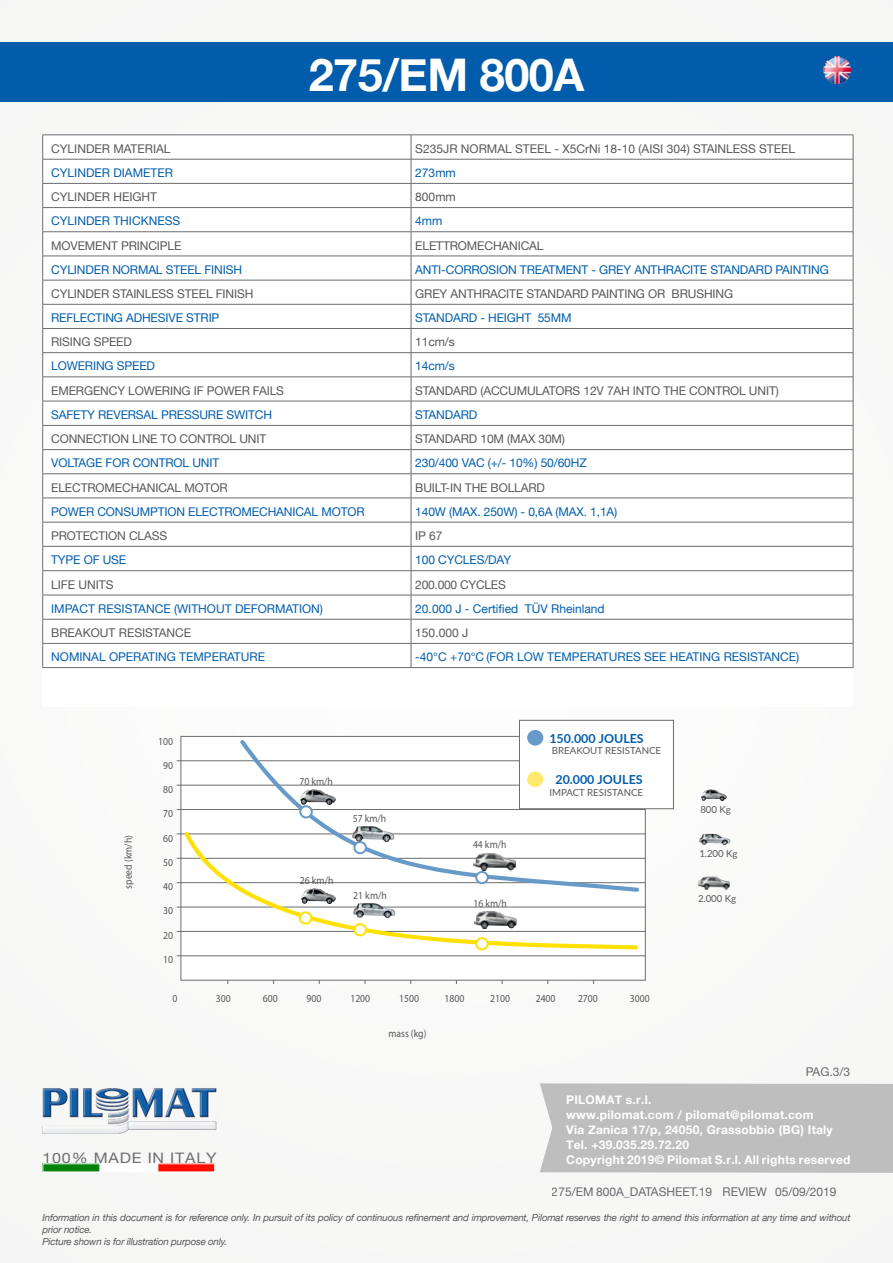
<style>
.page{position:relative;width:893px;height:1263px;background:#f8f8f7}
.page>*{position:absolute;margin:0;border:0;box-sizing:border-box;transform-origin:0 0}
.t1{font:700 45px "Helvetica Neue";letter-spacing:-.01em;color:#fff}
.t2{font:14.4px "Helvetica Neue";letter-spacing:.05em;color:#6c6d70;scale:1.11 1}
.t3{font:700 12.45px "Lato";color:#015dab}
.t4{font:12px "Helvetica Neue";letter-spacing:-.01em;color:#015dab}
.t5{font:12px "Helvetica Neue";letter-spacing:-.01em;color:#57585a}
.t6{font:700 12px/15px "Helvetica Neue";letter-spacing:.02em;color:#fff}
.t7{font:12px "Helvetica Neue";color:#6c6d70}
.t8{font:10.65px "Myriad Pro";color:#57585a;scale:.91 1}
.t9{font:italic 9.75px/11.7px "Helvetica Neue";letter-spacing:-.02em;color:#57585a}
.t10{font:9.75px "Lato";color:#57585a}
</style>
<div class="page">
<div style="left:540px;top:1083px;width:353px;height:90px;background:#bfbebe"></div>
<div style="left:0;top:43px;width:893px;height:59px;background:#015dab"></div>
<img style="left:43px;top:1088px;width:174px;height:46px">
<img style="left:45px;top:1165px;width:168px;height:5px">
<div style="left:43px;top:1163px;width:172px;height:9px;border:1px solid #fff"></div>
<div style="left:43px;top:135px;width:810px;height:572px;background:#fff"></div>
<svg style="left:42px;top:135px;width:812px;height:532px"></svg>
<hr style="left:43px;top:667px;width:368px;height:1px;background:#6c6d70">
<hr style="left:411px;top:667px;width:442px;height:1px;background:#6c6d70">
<img style="left:701px;top:789px;width:26px;height:11px">
<img style="left:700px;top:833px;width:30px;height:12px">
<img style="left:698px;top:876px;width:32px;height:14px">
<div style="left:181px;top:736px;width:464px;height:244px;background:#fff"></div>
<hr style="left:177px;top:809px;width:469px;height:1px;background:#6c6d70">
<hr style="left:177px;top:834px;width:469px;height:1px;background:#6c6d70">
<hr style="left:177px;top:858px;width:469px;height:1px;background:#6c6d70">
<hr style="left:177px;top:882px;width:469px;height:1px;background:#6c6d70">
<hr style="left:177px;top:907px;width:469px;height:1px;background:#6c6d70">
<hr style="left:177px;top:760px;width:469px;height:1px;background:#6c6d70">
<hr style="left:177px;top:785px;width:469px;height:1px;background:#6c6d70">
<hr style="left:177px;top:931px;width:469px;height:1px;background:#6c6d70">
<hr style="left:177px;top:955px;width:469px;height:1px;background:#6c6d70">
<svg style="left:237px;top:736px;width:405px;height:148px"></svg>
<svg style="left:181px;top:828px;width:459px;height:123px"></svg>
<div style="left:300px;top:911px;width:11px;height:11px;background:#fff;border-radius:50%"></div>
<div style="left:299px;top:911px;width:13px;height:14px;border:2px solid #ffe101;border-radius:50%"></div>
<div style="left:354px;top:924px;width:12px;height:11px;background:#fff;border-radius:50%"></div>
<div style="left:353px;top:923px;width:14px;height:13px;border:2px solid #ffe101;border-radius:50%"></div>
<div style="left:476px;top:938px;width:12px;height:11px;background:#fff;border-radius:50%"></div>
<div style="left:475px;top:937px;width:14px;height:13px;border:2px solid #ffe101;border-radius:50%"></div>
<div style="left:300px;top:806px;width:12px;height:11px;background:#fff;border-radius:50%"></div>
<div style="left:299px;top:805px;width:14px;height:13px;border:2px solid #679ac8;border-radius:50%"></div>
<div style="left:354px;top:842px;width:12px;height:11px;background:#fff;border-radius:50%"></div>
<div style="left:353px;top:841px;width:14px;height:13px;border:2px solid #679ac8;border-radius:50%"></div>
<div style="left:476px;top:872px;width:12px;height:11px;background:#fff;border-radius:50%"></div>
<div style="left:475px;top:871px;width:14px;height:13px;border:2px solid #679ac8;border-radius:50%"></div>
<img style="left:301px;top:790px;width:34px;height:15px">
<img style="left:353px;top:826px;width:42px;height:15px">
<img style="left:473px;top:853px;width:43px;height:18px">
<img style="left:301px;top:888px;width:35px;height:15px">
<img style="left:353px;top:902px;width:42px;height:16px">
<img style="left:474px;top:911px;width:43px;height:18px">
<div style="left:519px;top:720px;width:154px;height:89px;background:#fff"></div>
<div style="left:519px;top:720px;width:155px;height:89px;border:1px solid #6c6d70"></div>
<div style="left:527px;top:771px;width:16px;height:16px;background:#ffe96b;border-radius:50%"></div>
<div style="left:527px;top:730px;width:16px;height:15px;background:#679ac8;border-radius:50%"></div>
<img style="left:823px;top:57px;width:27px;height:27px">
<h1 class="t1" style="left:309px;top:39px;width:277px">275/EM 800A</h1>
<p class="t5" style="left:51px;top:140px;width:121px">CYLINDER MATERIAL</p>
<p class="t5" style="left:415px;top:140px;width:381px">S235JR NORMAL STEEL - X5CrNi 18-10 (AISI 304) STAINLESS STEEL</p>
<p class="t4" style="left:51px;top:164px;width:123px">CYLINDER DIAMETER</p>
<p class="t4" style="left:415px;top:164px;width:42px">273mm</p>
<p class="t5" style="left:51px;top:188px;width:107px">CYLINDER HEIGHT</p>
<p class="t5" style="left:415px;top:188px;width:42px">800mm</p>
<p class="t4" style="left:51px;top:212px;width:131px">CYLINDER THICKNESS</p>
<p class="t4" style="left:415px;top:212px;width:29px">4mm</p>
<p class="t5" style="left:51px;top:237px;width:132px">MOVEMENT PRINCIPLE</p>
<p class="t5" style="left:415px;top:237px;width:130px">ELETTROMECHANICAL</p>
<p class="t4" style="left:51px;top:261px;width:192px">CYLINDER NORMAL STEEL FINISH</p>
<p class="t4" style="left:415px;top:261px;width:415px">ANTI-CORROSION TREATMENT - GREY ANTHRACITE STANDARD PAINTING</p>
<p class="t5" style="left:51px;top:285px;width:204px">CYLINDER STAINLESS STEEL FINISH</p>
<p class="t5" style="left:415px;top:285px;width:319px">GREY ANTHRACITE STANDARD PAINTING OR BRUSHING</p>
<p class="t4" style="left:51px;top:309px;width:170px">REFLECTING ADHESIVE STRIP</p>
<p class="t4" style="left:415px;top:309px;width:158px">STANDARD - HEIGHT 55MM</p>
<p class="t5" style="left:51px;top:333px;width:82px">RISING SPEED</p>
<p class="t5" style="left:415px;top:333px;width:41px">11cm/s</p>
<p class="t4" style="left:51px;top:358px;width:105px">LOWERING SPEED</p>
<p class="t4" style="left:415px;top:358px;width:41px">14cm/s</p>
<p class="t5" style="left:51px;top:382px;width:234px">EMERGENCY LOWERING IF POWER FAILS</p>
<p class="t5" style="left:415px;top:382px;width:365px">STANDARD (ACCUMULATORS 12V 7AH INTO THE CONTROL UNIT)</p>
<p class="t4" style="left:51px;top:406px;width:222px">SAFETY REVERSAL PRESSURE SWITCH</p>
<p class="t4" style="left:415px;top:406px;width:64px">STANDARD</p>
<p class="t5" style="left:51px;top:430px;width:217px">CONNECTION LINE TO CONTROL UNIT</p>
<p class="t5" style="left:415px;top:430px;width:151px">STANDARD 10M (MAX 30M)</p>
<p class="t4" style="left:51px;top:454px;width:170px">VOLTAGE FOR CONTROL UNIT</p>
<p class="t4" style="left:415px;top:454px;width:173px">230/400 VAC (+/- 10%) 50/60HZ</p>
<p class="t5" style="left:51px;top:479px;width:178px">ELECTROMECHANICAL MOTOR</p>
<p class="t5" style="left:415px;top:479px;width:131px">BUILT-IN THE BOLLARD</p>
<p class="t4" style="left:51px;top:503px;width:315px">POWER CONSUMPTION ELECTROMECHANICAL MOTOR</p>
<p class="t4" style="left:415px;top:503px;width:203px">140W (MAX. 250W) - 0,6A (MAX. 1,1A)</p>
<p class="t5" style="left:51px;top:527px;width:117px">PROTECTION CLASS</p>
<p class="t5" style="left:415px;top:527px;width:29px">IP 67</p>
<p class="t4" style="left:51px;top:551px;width:77px">TYPE OF USE</p>
<p class="t4" style="left:415px;top:551px;width:97px">100 CYCLES/DAY</p>
<p class="t5" style="left:51px;top:576px;width:64px">LIFE UNITS</p>
<p class="t5" style="left:415px;top:576px;width:92px">200.000 CYCLES</p>
<p class="t4" style="left:51px;top:600px;width:273px">IMPACT RESISTANCE (WITHOUT DEFORMATION)</p>
<p class="t4" style="left:415px;top:600px;width:191px">20.000 J - Certified TÜV Rheinland</p>
<p class="t5" style="left:51px;top:624px;width:141px">BREAKOUT RESISTANCE</p>
<p class="t5" style="left:415px;top:624px;width:54px">150.000 J</p>
<p class="t4" style="left:51px;top:648px;width:215px">NOMINAL OPERATING TEMPERATURE</p>
<p class="t4" style="left:415px;top:648px;width:385px">-40°C +70°C (FOR LOW TEMPERATURES SEE HEATING RESISTANCE)</p>
<p class="t8" style="left:122px;top:889px;width:60px;rotate:-90deg">speed (km/h)</p>
<p class="t8" style="left:158px;top:735px;width:18px">100</p>
<p class="t8" style="left:163px;top:759px;width:12px">90</p>
<p class="t8" style="left:163px;top:783px;width:12px">80</p>
<p class="t8" style="left:163px;top:807px;width:12px">70</p>
<p class="t8" style="left:163px;top:831px;width:12px">60</p>
<p class="t8" style="left:163px;top:856px;width:12px">50</p>
<p class="t8" style="left:163px;top:880px;width:12px">40</p>
<p class="t8" style="left:163px;top:904px;width:12px">30</p>
<p class="t8" style="left:163px;top:928px;width:12px">20</p>
<p class="t8" style="left:163px;top:952px;width:12px">10</p>
<p class="t8" style="left:299px;top:775px;width:38px">70 km/h</p>
<p class="t8" style="left:353px;top:812px;width:38px">57 km/h</p>
<p class="t8" style="left:300px;top:874px;width:38px">26 km/h</p>
<p class="t8" style="left:353px;top:888px;width:38px">21 km/h</p>
<p class="t8" style="left:473px;top:838px;width:38px">44 km/h</p>
<p class="t8" style="left:474px;top:896px;width:38px">16 km/h</p>
<p class="t3" style="left:549px;top:729px;width:96px">150.000 JOULES</p>
<p class="t10" style="left:552px;top:744px;width:111px">BREAKOUT RESISTANCE</p>
<p class="t3" style="left:555px;top:770px;width:89px">20.000 JOULES</p>
<p class="t10" style="left:549px;top:785px;width:95px">IMPACT RESISTANCE</p>
<p class="t8" style="left:172px;top:992px;width:7px">0</p>
<p class="t8" style="left:216px;top:992px;width:18px">300</p>
<p class="t8" style="left:263px;top:992px;width:18px">600</p>
<p class="t8" style="left:307px;top:992px;width:18px">900</p>
<p class="t8" style="left:350px;top:992px;width:23px">1200</p>
<p class="t8" style="left:399px;top:992px;width:23px">1500</p>
<p class="t8" style="left:445px;top:992px;width:23px">1800</p>
<p class="t8" style="left:490px;top:992px;width:23px">2100</p>
<p class="t8" style="left:536px;top:992px;width:23px">2400</p>
<p class="t8" style="left:578px;top:992px;width:23px">2700</p>
<p class="t8" style="left:630px;top:992px;width:23px">3000</p>
<p class="t8" style="left:388px;top:1026px;width:43px">mass (kg)</p>
<p class="t10" style="left:700px;top:802px;width:32px">800 Kg</p>
<p class="t10" style="left:699px;top:846px;width:40px">1.200 Kg</p>
<p class="t10" style="left:698px;top:892px;width:40px">2.000 Kg</p>
<p class="t7" style="left:806px;top:1063px;width:46px">PAG.3/3</p>
<p class="t2" style="left:43px;top:1147px;width:158px">100% MADE IN ITALY</p>
<p class="t6" style="left:566px;top:1093px;width:286px">PILOMAT s.r.l.<br>www.pilomat.com / pilomat@pilomat.com<br>Via Zanica 17/p, 24050, Grassobbio (BG) Italy Tel. +39.035.29.72.20<br>Copyright 2019© Pilomat S.r.l. All rights reserved</p>
<p class="t7" style="left:552px;top:1183px;width:286px">275/EM 800A_DATASHEET.19 REVIEW 05/09/2019</p>
<p class="t9" style="left:43px;top:1212px;width:809px">Information in this document is for reference only. In pursuit of its policy of continuous refinement and improvement, Pilomat reserves the right to amend this information at any time and without prior notice.<br>Picture shown is for illustration purpose only.</p>
</div>
